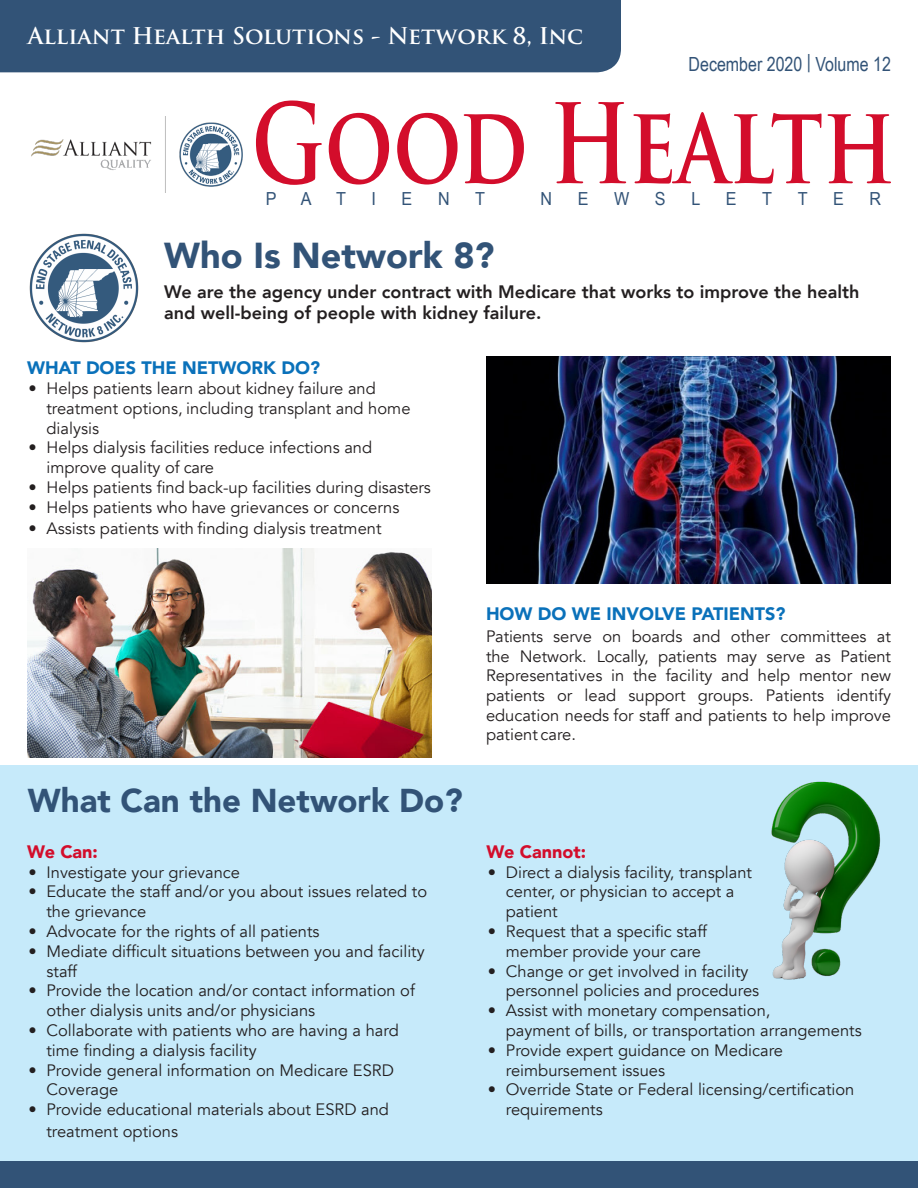
<style>
.page{position:relative;width:918px;height:1188px;background:#fff}
.page>*{position:absolute;margin:0;border:0;box-sizing:border-box;transform-origin:0 0}
.t1{font:900 36px "Avenir";color:#325377}
.t2{font:900 33px "Avenir";color:#325377}
.t3{font:700 22.5px "Trajan Pro";color:#fff}
.t4{font:19.5px "Arial Narrow";color:#325377}
.t5{font:800 18px/21.6px "Avenir";color:#231f20}
.t6{font:900 18px "Avenir";color:#0a71ba}
.t7{font:18px "Arial Narrow";color:#325377;scale:1.09 1}
.t8{font:900 18px "Avenir";color:#d30d2b}
.Body_Text{font:16.5px/19.8px "Avenir";color:#231f20}
</style>
<div class="page">
<div style="left:0;top:0;width:621px;height:72px;background:#325377"></div>
<svg style="left:256px;top:100px;width:635px;height:85px"></svg>
<div style="left:0;top:1161px;width:918px;height:27px;background:#325377"></div>
<img style="left:31px;top:117px;width:212px;height:76px">
<img style="left:29px;top:233px;width:110px;height:110px">
<div style="left:0;top:766px;width:918px;height:395px;background:#c6eafa"></div>
<img style="left:771px;top:781px;width:110px;height:199px">
<img style="left:27px;top:549px;width:405px;height:209px">
<img style="left:486px;top:356px;width:405px;height:227px">
<p class="t3" style="left:28px;top:22px;width:557px">Alliant Health Solutions - Network 8, Inc</p>
<p class="t4" style="left:689px;top:50px;width:204px">December 2020 | Volume 12</p>
<p class="t7" style="left:266px;top:185px;width:11px">P</p>
<p class="t7" style="left:301px;top:185px;width:11px">A</p>
<p class="t7" style="left:336px;top:185px;width:11px">T</p>
<p class="t7" style="left:372px;top:185px;width:6px">I</p>
<p class="t7" style="left:402px;top:185px;width:11px">E</p>
<p class="t7" style="left:438px;top:185px;width:12px">N</p>
<p class="t7" style="left:475px;top:185px;width:11px">T</p>
<p class="t7" style="left:541px;top:185px;width:12px">N</p>
<p class="t7" style="left:578px;top:185px;width:11px">E</p>
<p class="t7" style="left:614px;top:185px;width:15px">W</p>
<p class="t7" style="left:655px;top:185px;width:11px">S</p>
<p class="t7" style="left:691px;top:185px;width:10px">L</p>
<p class="t7" style="left:726px;top:185px;width:11px">E</p>
<p class="t7" style="left:762px;top:185px;width:11px">T</p>
<p class="t7" style="left:798px;top:185px;width:11px">T</p>
<p class="t7" style="left:833px;top:185px;width:11px">E</p>
<p class="t7" style="left:870px;top:185px;width:12px">R</p>
<p class="t1" style="left:164px;top:225px;width:332px">Who Is Network 8?</p>
<p class="t5" style="left:164px;top:281px;width:697px">We are the agency under contract with Medicare that works to improve the health and well-being of people with kidney failure.</p>
<p class="t6" style="left:27px;top:352px;width:295px">WHAT DOES THE NETWORK DO?</p>
<p class="Body_Text" style="left:46px;top:379px;width:366px;text-indent:-18px">• Helps patients learn about kidney failure and treatment options, including transplant and home dialysis</p>
<p class="Body_Text" style="left:46px;top:438px;width:327px;text-indent:-18px">• Helps dialysis facilities reduce infections and improve quality of care</p>
<p class="Body_Text" style="left:28px;top:478px;width:404px">• Helps patients find back-up facilities during disasters</p>
<p class="Body_Text" style="left:28px;top:497px;width:372px">• Helps patients who have grievances or concerns</p>
<p class="Body_Text" style="left:28px;top:519px;width:355px">• Assists patients with finding dialysis treatment</p>
<p class="t2" style="left:28px;top:772px;width:436px">What Can the Network Do?</p>
<p class="t8" style="left:27px;top:836px;width:72px">We Can:</p>
<p class="Body_Text" style="left:28px;top:862px;width:213px">• Investigate your grievance</p>
<p class="Body_Text" style="left:46px;top:882px;width:382px;text-indent:-18px">• Educate the staff and/or you about issues related to the grievance</p>
<p class="Body_Text" style="left:28px;top:922px;width:293px">• Advocate for the rights of all patients</p>
<p class="Body_Text" style="left:46px;top:941px;width:380px;text-indent:-18px">• Mediate difficult situations between you and facility staff</p>
<p class="Body_Text" style="left:46px;top:981px;width:370px;text-indent:-18px">• Provide the location and/or contact information of other dialysis units and/or physicians</p>
<p class="Body_Text" style="left:46px;top:1021px;width:354px;text-indent:-18px">• Collaborate with patients who are having a hard time finding a dialysis facility</p>
<p class="Body_Text" style="left:46px;top:1060px;width:349px;text-indent:-18px">• Provide general information on Medicare ESRD<br>Coverage</p>
<p class="Body_Text" style="left:46px;top:1099px;width:344px;line-height:21.6px;text-indent:-18px">• Provide educational materials about ESRD and treatment options</p>
<p class="t6" style="left:486px;top:598px;width:301px">HOW DO WE INVOLVE PATIENTS?</p>
<p class="Body_Text" style="left:486px;top:627px;width:407px;text-align:justify">Patients serve on boards and other committees at the Network. Locally, patients may serve as Patient Representatives in the facility and help mentor new patients or lead support groups. Patients identify education needs for staff and patients to help improve patient care.</p>
<p class="t8" style="left:486px;top:836px;width:101px">We Cannot:</p>
<p class="Body_Text" style="left:506px;top:862px;width:248px;text-indent:-18px">• Direct a dialysis facility, transplant center, or physician to accept a patient</p>
<p class="Body_Text" style="left:506px;top:922px;width:203px;text-indent:-18px">• Request that a specific staff member provide your care</p>
<p class="Body_Text" style="left:506px;top:961px;width:255px;text-indent:-18px">• Change or get involved in facility personnel policies and procedures</p>
<p class="Body_Text" style="left:506px;top:1001px;width:357px;text-indent:-18px">• Assist with monetary compensation,<br>payment of bills, or transportation arrangements</p>
<p class="Body_Text" style="left:506px;top:1040px;width:279px;text-indent:-18px">• Provide expert guidance on Medicare reimbursement issues</p>
<p class="Body_Text" style="left:506px;top:1080px;width:350px;text-indent:-18px">• Override State or Federal licensing/certification requirements</p>
</div>
